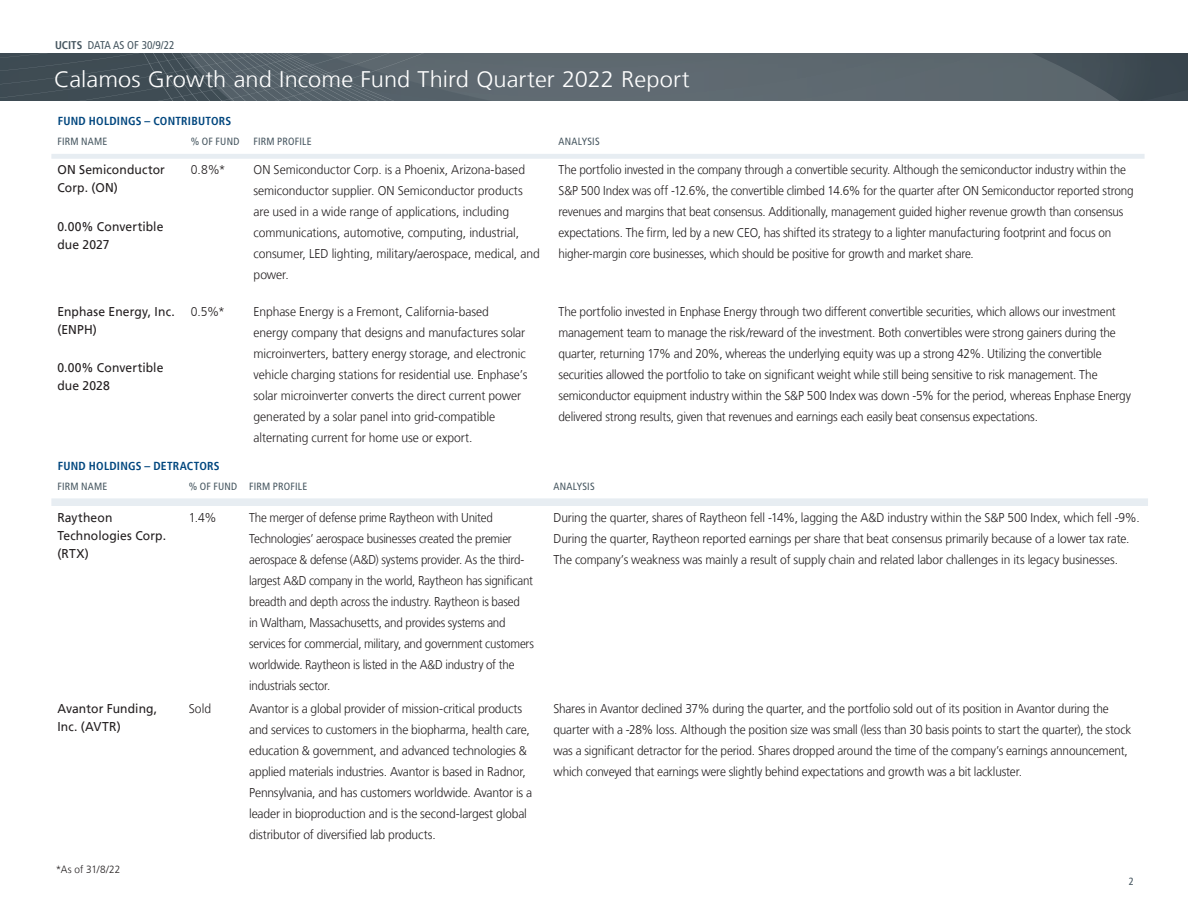
<style>
.page{position:relative;width:1188px;height:918px;background:#fff}
.page>*{position:absolute;margin:0;border:0;box-sizing:border-box;transform-origin:0 0}
.t1{font:300 22.5px "Frutiger LT";color:#fff;scale:1.05 1}
.t2{font:300 12.75px/21px "Frutiger LT";letter-spacing:-.015em;color:#231f20;scale:.93 1}
.t3{font:300 12.75px/21px "Frutiger LT";letter-spacing:-.015em;color:#231f20;scale:.95 1}
.t4{font:300 12.75px/21px "Frutiger LT";letter-spacing:-.015em;color:#231f20;scale:.92 1}
.t5{font:300 12.75px/21px "Frutiger LT";letter-spacing:-.015em;color:#231f20;scale:.91 1}
.t6{font:300 12.75px/21px "Frutiger LT";letter-spacing:-.015em;color:#231f20;scale:.94 1}
.t7{font:12.75px/18px "Frutiger LT";letter-spacing:.01em;color:#231f20;scale:.95 1}
.t8{font:700 condensed 11.7px "Frutiger LT";letter-spacing:.02em;color:#00467e}
.t9{font:condensed 11.25px "Frutiger LT";color:#45555f}
.t10{font:condensed 10.5px "Frutiger LT";letter-spacing:.02em;color:#45555f}
.t11{font:300 10.5px "Frutiger LT";letter-spacing:.005em;color:#231f20;scale:.95 1}
.s1{font-weight:700}
</style>
<div class="page">
<svg style="left:0;top:54px;width:1188px;height:47px;background:#546067"></svg>
<div style="left:51px;top:154px;width:1094px;height:5px;background:#e7edf2"></div>
<svg style="left:51px;top:498px;width:1097px;height:8px;background:#e8edf2"></svg>
<p class="t9" style="left:55px;top:39px;width:121px"><span class="s1">UCITS</span> DATA AS OF 30/9/22</p>
<h1 class="t1" style="left:54px;top:66px;width:607px">Calamos Growth and Income Fund Third Quarter 2022 Report</h1>
<p class="t8" style="left:58px;top:114px;width:175px">FUND HOLDINGS – CONTRIBUTORS</p>
<p class="t10" style="left:57px;top:135px;width:52px">FIRM NAME</p>
<p class="t10" style="left:191px;top:135px;width:50px">% OF FUND</p>
<p class="t10" style="left:254px;top:135px;width:60px">FIRM PROFILE</p>
<p class="t10" style="left:559px;top:135px;width:43px">ANALYSIS</p>
<p class="t7" style="left:57px;top:161px;width:115px">ON Semiconductor<br>Corp. (ON)</p>
<p class="t7" style="left:57px;top:217px;width:113px">0.00% Convertible due 2027</p>
<p class="t3" style="left:191px;top:160px;width:38px">0.8%*</p>
<p class="t3" style="left:254px;top:160px;width:303px">ON Semiconductor Corp. is a Phoenix, Arizona-based semiconductor supplier. ON Semiconductor products are used in a wide range of applications, including communications, automotive, computing, industrial, consumer, LED lighting, military/aerospace, medical, and power.</p>
<p class="t4" style="left:558px;top:160px;width:627px">The portfolio invested in the company through a convertible security. Although the semiconductor industry within the S&amp;P 500 Index was off -12.6%, the convertible climbed 14.6% for the quarter after ON Semiconductor reported strong revenues and margins that beat consensus. Additionally, management guided higher revenue growth than consensus expectations. The firm, led by a new CEO, has shifted its strategy to a lighter manufacturing footprint and focus on higher-margin core businesses, which should be positive for growth and market share.</p>
<p class="t3" style="left:191px;top:301px;width:37px">0.5%*</p>
<p class="t3" style="left:254px;top:301px;width:290px">Enphase Energy is a Fremont, California-based<br>energy company that designs and manufactures solar microinverters, battery energy storage, and electronic vehicle charging stations for residential use. Enphase’s solar microinverter converts the direct current power generated by a solar panel into grid-compatible alternating current for home use or export.</p>
<p class="t2" style="left:558px;top:301px;width:617px">The portfolio invested in Enphase Energy through two different convertible securities, which allows our investment management team to manage the risk/reward of the investment. Both convertibles were strong gainers during the quarter, returning 17% and 20%, whereas the underlying equity was up a strong 42%. Utilizing the convertible securities allowed the portfolio to take on significant weight while still being sensitive to risk management. The semiconductor equipment industry within the S&amp;P 500 Index was down -5% for the period, whereas Enphase Energy delivered strong results, given that revenues and earnings each easily beat consensus expectations.</p>
<p class="t8" style="left:58px;top:459px;width:163px">FUND HOLDINGS – DETRACTORS</p>
<p class="t10" style="left:57px;top:480px;width:52px">FIRM NAME</p>
<p class="t10" style="left:189px;top:480px;width:120px">% OF FUND FIRM PROFILE</p>
<p class="t10" style="left:554px;top:480px;width:43px">ANALYSIS</p>
<p class="t7" style="left:57px;top:508px;width:116px">Raytheon<br>Technologies Corp. (RTX)</p>
<p class="t3" style="left:189px;top:507px;width:31px">1.4%</p>
<p class="t5" style="left:249px;top:507px;width:314px">The merger of defense prime Raytheon with United Technologies’ aerospace businesses created the premier aerospace &amp; defense (A&amp;D) systems provider. As the third&shy;largest A&amp;D company in the world, Raytheon has significant breadth and depth across the industry. Raytheon is based<br>in Waltham, Massachusetts, and provides systems and services for commercial, military, and government customers worldwide. Raytheon is listed in the A&amp;D industry of the industrials sector.</p>
<p class="t6" style="left:554px;top:507px;width:625px">During the quarter, shares of Raytheon fell -14%, lagging the A&amp;D industry within the S&amp;P 500 Index, which fell -9%.<br>During the quarter, Raytheon reported earnings per share that beat consensus primarily because of a lower tax rate.<br>The company’s weakness was mainly a result of supply chain and related labor challenges in its legacy businesses.</p>
<p class="t7" style="left:57px;top:700px;width:107px">Avantor Funding,<br>Inc. (AVTR)</p>
<p class="t3" style="left:189px;top:699px;width:25px">Sold</p>
<p class="t3" style="left:249px;top:699px;width:299px">Avantor is a global provider of mission-critical products and services to customers in the biopharma, health care, education &amp; government, and advanced technologies &amp; applied materials industries. Avantor is based in Radnor, Pennsylvania, and has customers worldwide. Avantor is a leader in bioproduction and is the second-largest global distributor of diversified lab products.</p>
<p class="t2" style="left:554px;top:699px;width:623px">Shares in Avantor declined 37% during the quarter, and the portfolio sold out of its position in Avantor during the quarter with a -28% loss. Although the position size was small (less than 30 basis points to start the quarter), the stock was a significant detractor for the period. Shares dropped around the time of the company’s earnings announcement, which conveyed that earnings were slightly behind expectations and growth was a bit lackluster.</p>
<p class="t11" style="left:56px;top:863px;width:69px">*As of 31/8/22</p>
<p class="t7" style="left:57px;top:302px;width:125px">Enphase Energy, Inc. (ENPH)</p>
<p class="t7" style="left:57px;top:359px;width:113px">0.00% Convertible due 2028</p>
<p class="t10" style="left:1129px;top:876px;width:7px">2</p>
</div>
